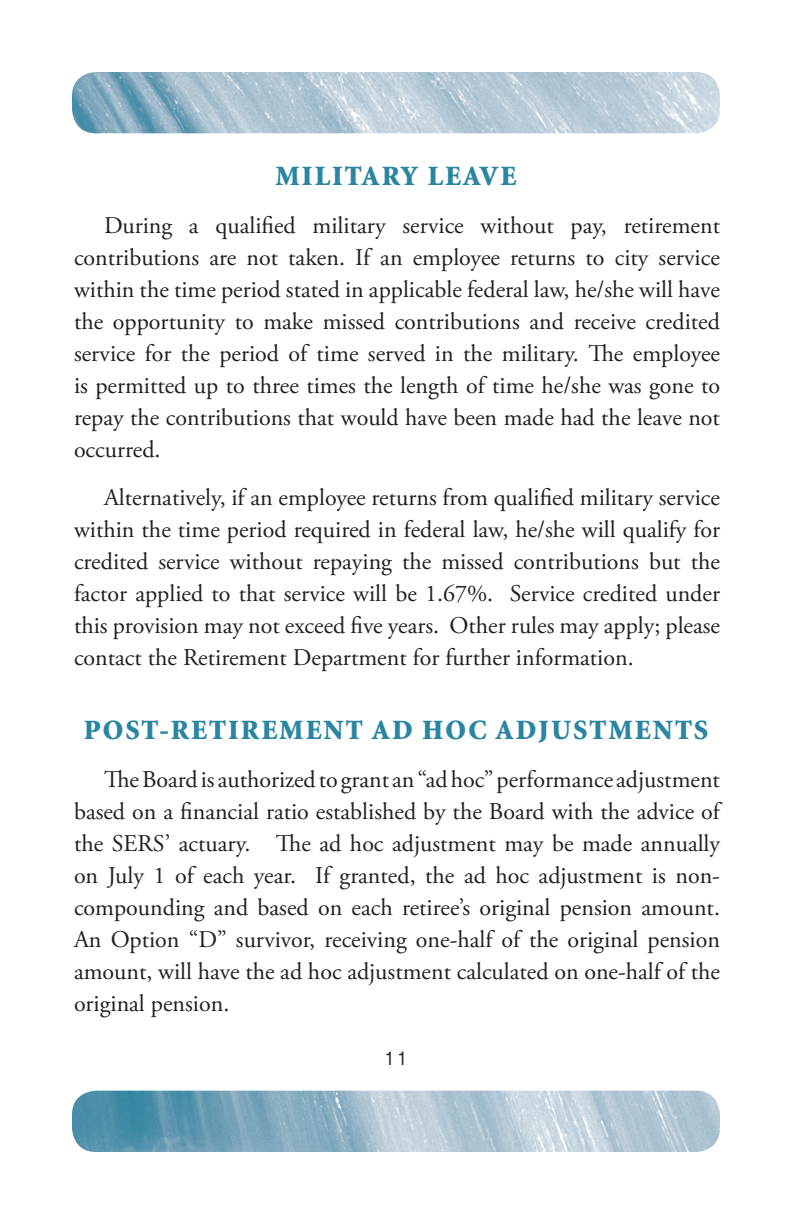
<style>
.page{position:relative;width:792px;height:1224px;background:#fff}
.page>*{position:absolute;margin:0;border:0;box-sizing:border-box;transform-origin:0 0}
.really_use_this_one{font:900 28px "Minion Std";letter-spacing:.07em;color:#2985a1}
.main_body_text{font:24px/32px "Adobe Garamond Pro";color:#231f20;text-align:justify}
.Heading_3{font:condensed 18px "Helvetica";color:#231f20}
</style>
<div class="page">
<img style="left:72px;top:72px;width:648px;height:61px">
<img style="left:72px;top:1091px;width:648px;height:61px">
<p class="really_use_this_one" style="left:275px;top:162px;width:243px">MILITARY LEAVE</p>
<p class="main_body_text" style="left:74px;top:210px;width:648px;text-indent:30px">During a qualified military service without pay, retirement contributions are not taken. If an employee returns to city service within the time period stated in applicable federal law, he/she will have the opportunity to make missed contributions and receive credited service for the period of time served in the military. The employee is permitted up to three times the length of time he/she was gone to repay the contributions that would have been made had the leave not occurred.</p>
<p class="main_body_text" style="left:74px;top:482px;width:648px;text-indent:30px">Alternatively, if an employee returns from qualified military service within the time period required in federal law, he/she will qualify for credited service without repaying the missed contributions but the factor applied to that service will be 1.67%. Service credited under this provision may not exceed five years. Other rules may apply; please contact the Retirement Department for further information.</p>
<p class="really_use_this_one" style="left:84px;top:715px;width:626px">POST-RETIREMENT AD HOC ADJUSTMENTS</p>
<p class="main_body_text" style="left:74px;top:764px;width:648px;text-indent:30px">The Board is authorized to grant an “ad hoc” performance adjustment based on a financial ratio established by the Board with the advice of the SERS’ actuary. The ad hoc adjustment may be made annually on July 1 of each year. If granted, the ad hoc adjustment is non&shy;compounding and based on each retiree’s original pension amount.<br>An Option “D” survivor, receiving one-half of the original pension amount, will have the ad hoc adjustment calculated on one-half of the original pension.</p>
<p class="Heading_3" style="left:385px;top:1047px;width:23px">11</p>
</div>
